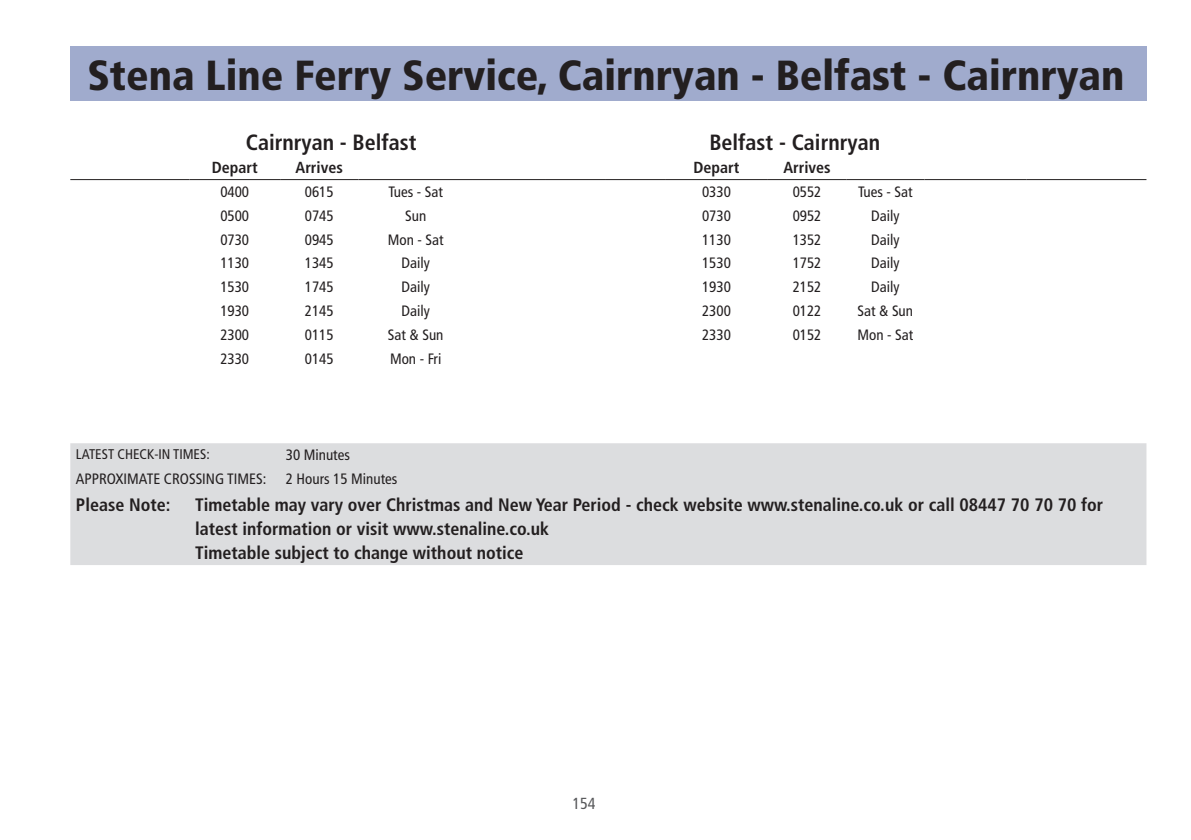
<style>
.page{position:relative;width:1191px;height:840px;background:#fff}
.page>*{position:absolute;margin:0;border:0;box-sizing:border-box;transform-origin:0 0}
.table_text{font:900 condensed 42px "Frutiger LT Std";color:#231f20}
.table_text-2{font:700 condensed 22px "Frutiger LT Std";color:#231f20}
.table_text-3{font:700 condensed 18px/24px "Frutiger LT Std";color:#231f20}
.table_text-4{font:700 condensed 16px "Frutiger LT Std";color:#231f20}
.t1{font:condensed 16px "Frutiger LT Std";color:#57585a}
.table_text-5{font:condensed 15px "Frutiger LT Std";color:#231f20}
.table_text-6{font:condensed 14px "Frutiger LT Std";color:#231f20}
</style>
<div class="page">
<div style="left:70px;top:47px;width:1076px;height:54px;background:#a0abcd"></div>
<div style="left:70px;top:443px;width:1076px;height:121px;background:#dcdddf"></div>
<hr style="left:70px;top:179px;width:119px;height:1px;background:#231f20">
<hr style="left:189px;top:179px;width:91px;height:1px;background:#231f20">
<hr style="left:280px;top:179px;width:78px;height:1px;background:#231f20">
<hr style="left:358px;top:179px;width:115px;height:1px;background:#231f20">
<hr style="left:473px;top:179px;width:72px;height:1px;background:#231f20">
<hr style="left:545px;top:179px;width:60px;height:1px;background:#231f20">
<hr style="left:605px;top:179px;width:60px;height:1px;background:#231f20">
<hr style="left:665px;top:179px;width:103px;height:1px;background:#231f20">
<hr style="left:768px;top:179px;width:78px;height:1px;background:#231f20">
<hr style="left:846px;top:179px;width:78px;height:1px;background:#231f20">
<hr style="left:924px;top:179px;width:102px;height:1px;background:#231f20">
<hr style="left:1026px;top:179px;width:120px;height:1px;background:#231f20">
<p class="table_text" style="left:87px;top:50px;width:1038px">Stena Line Ferry Service, Cairnryan - Belfast - Cairnryan</p>
<p class="table_text-2" style="left:246px;top:129px;width:172px">Cairnryan - Belfast</p>
<p class="table_text-2" style="left:709px;top:129px;width:172px">Belfast - Cairnryan</p>
<p class="table_text-4" style="left:212px;top:158px;width:47px">Depart</p>
<p class="table_text-4" style="left:295px;top:158px;width:49px">Arrives</p>
<p class="table_text-4" style="left:693px;top:158px;width:47px">Depart</p>
<p class="table_text-4" style="left:783px;top:158px;width:49px">Arrives</p>
<p class="table_text-5" style="left:220px;top:182px;width:30px">0400</p>
<p class="table_text-5" style="left:305px;top:182px;width:30px">0615</p>
<p class="table_text-5" style="left:388px;top:182px;width:56px">Tues - Sat</p>
<p class="table_text-5" style="left:702px;top:182px;width:30px">0330</p>
<p class="table_text-5" style="left:792px;top:182px;width:30px">0552</p>
<p class="table_text-5" style="left:858px;top:182px;width:56px">Tues - Sat</p>
<p class="table_text-5" style="left:220px;top:206px;width:30px">0500</p>
<p class="table_text-5" style="left:305px;top:206px;width:30px">0745</p>
<p class="table_text-5" style="left:405px;top:206px;width:23px">Sun</p>
<p class="table_text-5" style="left:702px;top:206px;width:30px">0730</p>
<p class="table_text-5" style="left:792px;top:206px;width:30px">0952</p>
<p class="table_text-5" style="left:871px;top:206px;width:30px">Daily</p>
<p class="table_text-5" style="left:220px;top:230px;width:30px">0730</p>
<p class="table_text-5" style="left:305px;top:230px;width:30px">0945</p>
<p class="table_text-5" style="left:388px;top:230px;width:57px">Mon - Sat</p>
<p class="table_text-5" style="left:702px;top:230px;width:30px">1130</p>
<p class="table_text-5" style="left:792px;top:230px;width:30px">1352</p>
<p class="table_text-5" style="left:871px;top:230px;width:30px">Daily</p>
<p class="table_text-5" style="left:220px;top:254px;width:30px">1130</p>
<p class="table_text-5" style="left:305px;top:254px;width:30px">1345</p>
<p class="table_text-5" style="left:401px;top:254px;width:30px">Daily</p>
<p class="table_text-5" style="left:702px;top:254px;width:30px">1530</p>
<p class="table_text-5" style="left:792px;top:254px;width:30px">1752</p>
<p class="table_text-5" style="left:871px;top:254px;width:30px">Daily</p>
<p class="table_text-5" style="left:220px;top:278px;width:30px">1530</p>
<p class="table_text-5" style="left:305px;top:278px;width:30px">1745</p>
<p class="table_text-5" style="left:401px;top:278px;width:30px">Daily</p>
<p class="table_text-5" style="left:702px;top:278px;width:30px">1930</p>
<p class="table_text-5" style="left:792px;top:278px;width:30px">2152</p>
<p class="table_text-5" style="left:871px;top:278px;width:30px">Daily</p>
<p class="table_text-5" style="left:220px;top:302px;width:30px">1930</p>
<p class="table_text-5" style="left:305px;top:302px;width:30px">2145</p>
<p class="table_text-5" style="left:401px;top:302px;width:30px">Daily</p>
<p class="table_text-5" style="left:702px;top:302px;width:30px">2300</p>
<p class="table_text-5" style="left:792px;top:302px;width:30px">0122</p>
<p class="table_text-5" style="left:857px;top:302px;width:57px">Sat &amp; Sun</p>
<p class="table_text-5" style="left:220px;top:326px;width:30px">2300</p>
<p class="table_text-5" style="left:305px;top:326px;width:30px">0115</p>
<p class="table_text-5" style="left:388px;top:326px;width:57px">Sat &amp; Sun</p>
<p class="table_text-5" style="left:702px;top:326px;width:30px">2330</p>
<p class="table_text-5" style="left:792px;top:326px;width:30px">0152</p>
<p class="table_text-5" style="left:857px;top:326px;width:57px">Mon - Sat</p>
<p class="table_text-5" style="left:220px;top:350px;width:30px">2330</p>
<p class="table_text-5" style="left:305px;top:350px;width:30px">0145</p>
<p class="table_text-5" style="left:390px;top:350px;width:53px">Mon - Fri</p>
<p class="table_text-6" style="left:76px;top:446px;width:135px">LATEST CHECK-IN TIMES:</p>
<p class="table_text-5" style="left:286px;top:446px;width:66px">30 Minutes</p>
<p class="table_text-5" style="left:76px;top:470px;width:192px">APPROXIMATE CROSSING TIMES:</p>
<p class="table_text-5" style="left:286px;top:470px;width:113px">2 Hours 15 Minutes</p>
<p class="table_text-3" style="left:76px;top:492px;width:96px">Please Note:</p>
<p class="table_text-3" style="left:195px;top:492px;width:909px">Timetable may vary over Christmas and New Year Period - check website www.stenaline.co.uk or call 08447 70 70 70 for latest information or visit www.stenaline.co.uk</p>
<p class="table_text-3" style="left:195px;top:541px;width:330px">Timetable subject to change without notice</p>
<p class="t1" style="left:572px;top:793px;width:25px">154</p>
</div>
